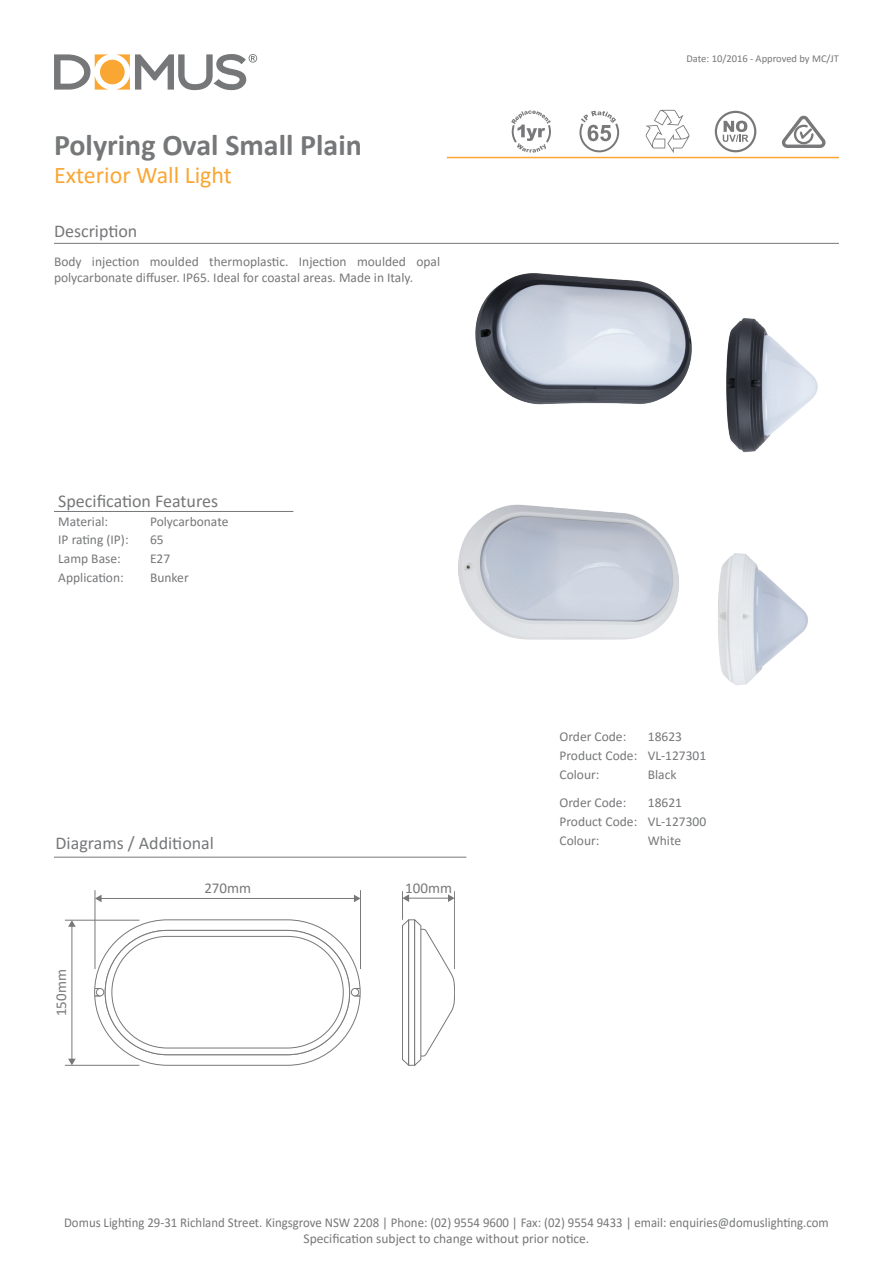
<style>
.page{position:relative;width:893px;height:1263px;background:#fff}
.page>*{position:absolute;margin:0;border:0;box-sizing:border-box;transform-origin:0 0}
.t1{font:700 30px "Calibri";color:#767779}
.t2{font:24px "Calibri";color:#faa633}
.t3{font:18px "Calibri";color:#767779}
.t4{font:15px "Calibri";color:#787779}
.t5{font:13.5px/18.6px "Calibri";color:#767779}
.t6{font:13.5px/16.2px "Calibri";color:#767779;text-align:center;scale:.95 1}
.t7{font:10.5px "Calibri";color:#767779}
</style>
<div class="page">
<svg style="left:54px;top:54px;width:55px;height:36px"></svg>
<svg style="left:116px;top:54px;width:141px;height:36px"></svg>
<div style="left:100px;top:60px;width:25px;height:24px;background:#faa633;border-radius:50%"></div>
<hr style="left:447px;top:157px;width:392px;height:1px;background:#faa633">
<hr style="left:54px;top:243px;width:785px;height:1px;background:#767779">
<hr style="left:54px;top:857px;width:412px;height:1px;background:#767779">
<svg style="left:645px;top:110px;width:44px;height:43px"></svg>
<svg style="left:715px;top:111px;width:41px;height:41px"></svg>
<svg style="left:782px;top:115px;width:44px;height:33px"></svg>
<svg style="left:579px;top:111px;width:40px;height:41px"></svg>
<svg style="left:511px;top:111px;width:40px;height:42px"></svg>
<hr style="left:54px;top:511px;width:92px;height:1px;background:#767779">
<hr style="left:146px;top:511px;width:147px;height:1px;background:#767779">
<img style="left:458px;top:504px;width:221px;height:136px">
<img style="left:718px;top:553px;width:90px;height:132px">
<img style="left:475px;top:273px;width:217px;height:132px">
<img style="left:726px;top:318px;width:92px;height:135px">
<svg style="left:105px;top:930px;width:245px;height:125px"></svg>
<div style="left:105px;top:930px;width:245px;height:125px;border:1px solid #787779;border-radius:62px"></div>
<div style="left:112px;top:936px;width:231px;height:112px;background:#fff;border-radius:56px"></div>
<div style="left:111px;top:936px;width:233px;height:112px;border:1px solid #787779;border-radius:56px"></div>
<svg style="left:95px;top:987px;width:265px;height:10px"></svg>
<hr style="left:65px;top:920px;width:74px;height:1px;background:#787779">
<hr style="left:65px;top:1065px;width:74px;height:1px;background:#787779">
<hr style="left:72px;top:926px;width:1px;height:134px;background:#787779">
<svg style="left:68px;top:920px;width:8px;height:7px"></svg>
<svg style="left:68px;top:1059px;width:8px;height:6px"></svg>
<hr style="left:360px;top:890px;width:1px;height:79px;background:#787779">
<hr style="left:95px;top:890px;width:1px;height:79px;background:#787779">
<hr style="left:100px;top:898px;width:255px;height:1px;background:#787779">
<svg style="left:354px;top:895px;width:6px;height:7px"></svg>
<svg style="left:95px;top:895px;width:7px;height:7px"></svg>
<svg style="left:402px;top:891px;width:53px;height:175px"></svg>
<h1 class="t1" style="left:54px;top:123px;width:309px">Polyring Oval Small Plain</h1>
<h2 class="t2" style="left:54px;top:158px;width:180px">Exterior Wall Light</h2>
<h3 class="t3" style="left:54px;top:219px;width:85px">Description</h3>
<p class="t5" style="left:54px;top:253px;width:388px;line-height:16.2px">Body injection moulded thermoplastic. Injection moulded opal polycarbonate diffuser. IP65. Ideal for coastal areas. Made in Italy.</p>
<h3 class="t3" style="left:58px;top:489px;width:161px">Specification Features</h3>
<p class="t5" style="left:58px;top:512px;width:51px">Material:</p>
<p class="t5" style="left:150px;top:512px;width:80px">Polycarbonate</p>
<p class="t5" style="left:58px;top:530px;width:72px">IP rating (IP):</p>
<p class="t5" style="left:150px;top:530px;width:15px">65</p>
<p class="t5" style="left:58px;top:549px;width:64px">Lamp Base:</p>
<p class="t5" style="left:150px;top:549px;width:22px">E27</p>
<p class="t5" style="left:58px;top:568px;width:67px">Application:</p>
<p class="t5" style="left:150px;top:568px;width:40px">Bunker</p>
<h3 class="t3" style="left:56px;top:830px;width:160px">Diagrams / Additional</h3>
<p class="t4" style="left:51px;top:1016px;width:48px;rotate:-90deg">150mm</p>
<p class="t4" style="left:204px;top:878px;width:48px">270mm</p>
<p class="t4" style="left:405px;top:877px;width:48px">100mm</p>
<p class="t7" style="left:686px;top:51px;width:154px">Date: 10/2016 - Approved by MC/JT</p>
<p class="t5" style="left:559px;top:727px;width:68px">Order Code:</p>
<p class="t5" style="left:559px;top:727px;width:148px;text-indent:88px">18623<br>Product Code: VL-127301<br>Colour:</p>
<p class="t5" style="left:648px;top:764px;width:30px">Black</p>
<p class="t5" style="left:559px;top:793px;width:68px">Order Code:</p>
<p class="t5" style="left:559px;top:793px;width:148px;text-indent:88px">18621<br>Product Code: VL-127300<br>Colour:</p>
<p class="t5" style="left:648px;top:830px;width:35px">White</p>
<p class="t6" style="left:64px;top:1214px;width:806px">Domus Lighting 29-31 Richland Street. Kingsgrove NSW 2208 | Phone: (02) 9554 9600 | Fax: (02) 9554 9433 | email: enquiries@domuslighting.com<br>Specification subject to change without prior notice.</p>
</div>
